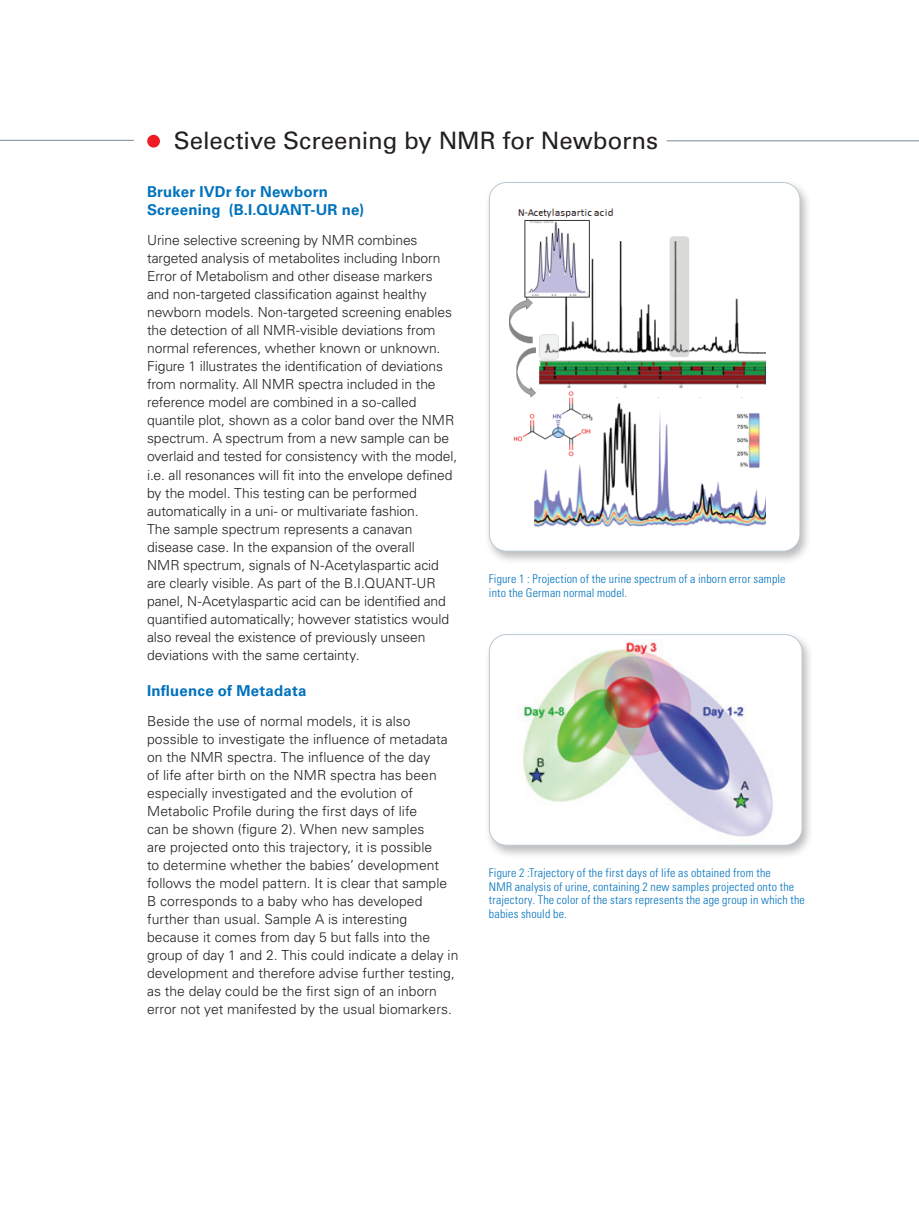
<style>
.page{position:relative;width:919px;height:1212px;background:#fff}
.page>*{position:absolute;margin:0;border:0;box-sizing:border-box;transform-origin:0 0}
.brochure_subheadline{font:24px "Univers LT Std";color:#231f20}
.brochure_subheadline-2{font:700 15px/18px "Univers LT Std";letter-spacing:.015em;color:#0072bc}
.brochure_body{font:300 13.8px/18px "Univers LT Std";letter-spacing:-.005em;color:#231f20}
.brochure_legend{font:300 condensed 12px/13.5px "Univers LT Std";letter-spacing:.015em;color:#0072bc}
</style>
<div class="page">
<div style="left:484px;top:179px;width:328px;height:386px;background:#231f20;opacity:.3"></div>
<div style="left:489px;top:183px;width:310px;height:368px;background:#fff;border-radius:17px"></div>
<div style="left:489px;top:182px;width:311px;height:369px;border:1px solid #bacad2;border-radius:17px"></div>
<div style="left:147px;top:135px;width:13px;height:13px;background:#ee1d23;border-radius:50%"></div>
<hr style="left:666px;top:140px;width:252px;height:1px;background:#738a95">
<hr style="left:0;top:140px;width:134px;height:1px;background:#738a95">
<img style="left:509px;top:208px;width:257px;height:319px">
<div style="left:484px;top:631px;width:330px;height:228px;background:#231f20;opacity:.3"></div>
<div style="left:489px;top:635px;width:313px;height:210px;background:#fff;border-radius:17px"></div>
<div style="left:489px;top:634px;width:313px;height:211px;border:1px solid #bacad2;border-radius:17px"></div>
<img style="left:522px;top:639px;width:251px;height:198px">
<p class="brochure_subheadline" style="left:174px;top:126px;width:486px">Selective Screening by NMR for Newborns</p>
<p class="brochure_subheadline-2" style="left:147px;top:183px;width:218px">Bruker IVDr for Newborn<br>Screening (B.I.QUANT-UR ne)</p>
<p class="brochure_body" style="left:147px;top:232px;width:311px">Urine selective screening by NMR combines targeted analysis of metabolites including Inborn Error of Metabolism and other disease markers and non-targeted classification against healthy newborn models. Non-targeted screening enables the detection of all NMR-visible deviations from normal references, whether known or unknown.<br>Figure 1 illustrates the identification of deviations from normality. All NMR spectra included in the reference model are combined in a so-called quantile plot, shown as a color band over the NMR spectrum. A spectrum from a new sample can be overlaid and tested for consistency with the model, i.e. all resonances will fit into the envelope defined by the model. This testing can be performed automatically in a uni- or multivariate fashion.<br>The sample spectrum represents a canavan disease case. In the expansion of the overall<br>NMR spectrum, signals of N-Acetylaspartic acid are clearly visible. As part of the B.I.QUANT-UR panel, N-Acetylaspartic acid can be identified and quantified automatically; however statistics would also reveal the existence of previously unseen deviations with the same certainty.</p>
<p class="brochure_subheadline-2" style="left:147px;top:681px;width:161px">Influence of Metadata</p>
<p class="brochure_body" style="left:147px;top:712px;width:313px">Beside the use of normal models, it is also possible to investigate the influence of metadata on the NMR spectra. The influence of the day<br>of life after birth on the NMR spectra has been especially investigated and the evolution of Metabolic Profile during the first days of life<br>can be shown (figure 2). When new samples<br>are projected onto this trajectory, it is possible<br>to determine whether the babies’ development follows the model pattern. It is clear that sample B corresponds to a baby who has developed further than usual. Sample A is interesting because it comes from day 5 but falls into the group of day 1 and 2. This could indicate a delay in development and therefore advise further testing, as the delay could be the first sign of an inborn error not yet manifested by the usual biomarkers.</p>
<p class="brochure_legend" style="left:489px;top:572px;width:298px">Figure 1 : Projection of the urine spectrum of a inborn error sample into the German normal model.</p>
<p class="brochure_legend" style="left:489px;top:866px;width:317px">Figure 2 :Trajectory of the first days of life as obtained from the<br>NMR analysis of urine, containing 2 new samples projected onto the trajectory. The color of the stars represents the age group in which the babies should be.</p>
</div>
